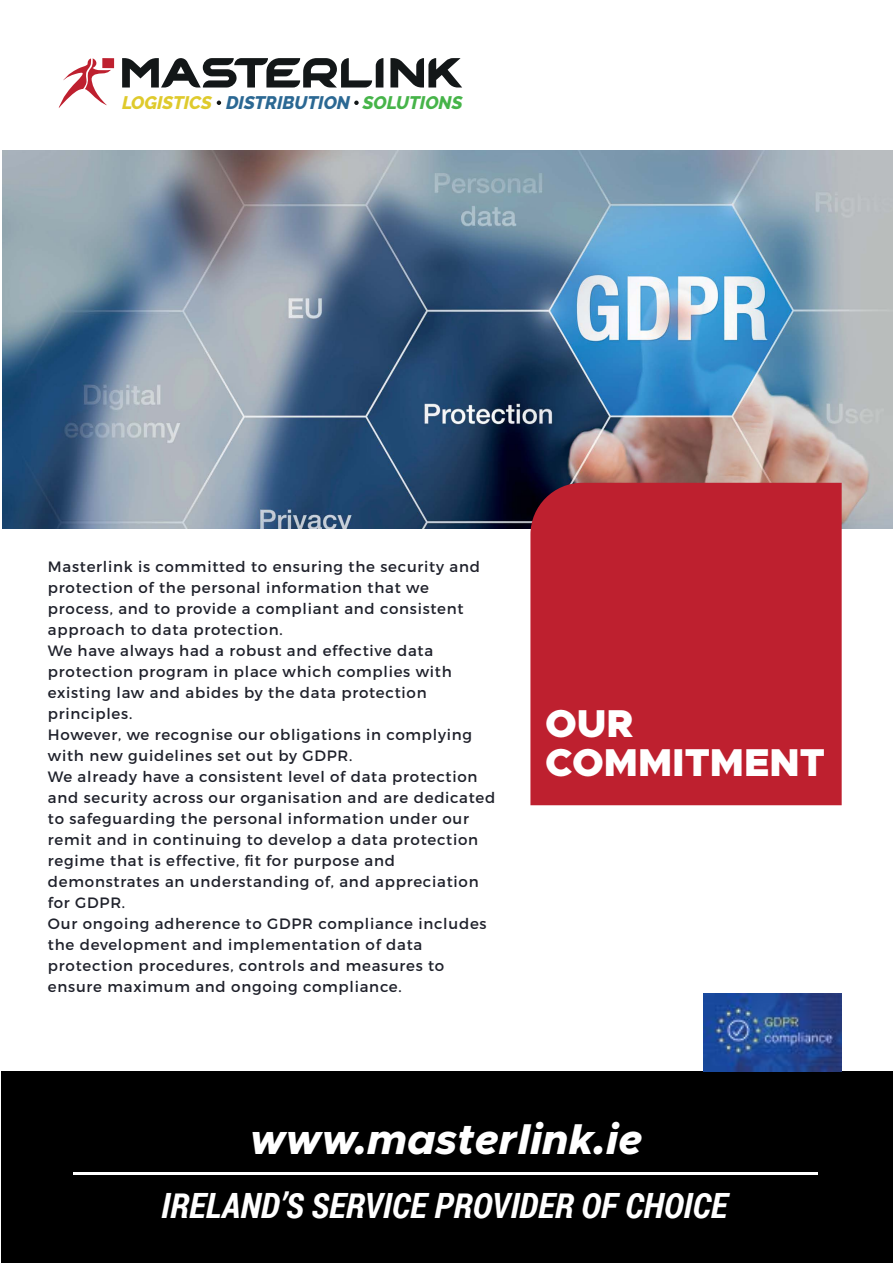
<style>
.page{position:relative;width:893px;height:1263px;background:#fff}
.page>*{position:absolute;margin:0;border:0;box-sizing:border-box;transform-origin:0 0}
.t1{font:italic 800 42.6px "Metropolis";color:#fff}
.t2{font:900 39px/38.4px "Metropolis";color:#fff}
.t3{font:italic 700 34.8px "Roboto Condensed";color:#fff}
.t4{font:italic 800 18.15px "Raleway";color:#2b6893}
.t5{font:15px/21px "Montserrat";letter-spacing:.05em;color:#1f212b}
.s1{color:#dfca2c}
.s2{color:#46b449}
</style>
<div class="page">
<div style="left:1px;top:1071px;width:892px;height:192px;background:#000"></div>
<img style="left:2px;top:151px;width:891px;height:377px">
<div style="left:530px;top:483px;width:312px;height:322px;background:#be202f"></div>
<svg style="left:390px;top:58px;width:72px;height:30px"></svg>
<svg style="left:122px;top:58px;width:261px;height:30px"></svg>
<svg style="left:217px;top:101px;width:4px;height:4px"></svg>
<svg style="left:354px;top:101px;width:5px;height:4px"></svg>
<svg style="left:59px;top:58px;width:52px;height:50px"></svg>
<div style="left:102px;top:58px;width:12px;height:10px;background:#be202f"></div>
<img style="left:703px;top:993px;width:138px;height:78px">
<hr style="left:73px;top:1173px;width:745px;height:2px;background:#fff">
<p class="t4" style="left:122px;top:92px;width:342px"><span class="s1">LOGISTICS</span> DISTRIBUTION <span class="s2">SOLUTIONS</span></p>
<p class="t5" style="left:48px;top:556px;width:449px">Masterlink is committed to ensuring the security and protection of the personal information that we process, and to provide a compliant and consistent approach to data protection.<br>We have always had a robust and effective data protection program in place which complies with existing law and abides by the data protection principles.<br>However, we recognise our obligations in complying with new guidelines set out by GDPR.<br>We already have a consistent level of data protection and security across our organisation and are dedicated to safeguarding the personal information under our remit and in continuing to develop a data protection regime that is effective, fit for purpose and demonstrates an understanding of, and appreciation for GDPR.<br>Our ongoing adherence to GDPR compliance includes the development and implementation of data protection procedures, controls and measures to ensure maximum and ongoing compliance.</p>
<h2 class="t2" style="left:545px;top:705px;width:281px">OUR<br>COMMITMENT</h2>
<h1 class="t1" style="left:250px;top:1112px;width:394px">www.masterlink.ie</h1>
<h3 class="t3" style="left:161px;top:1181px;width:568px">IRELAND’S SERVICE PROVIDER OF CHOICE</h3>
</div>
